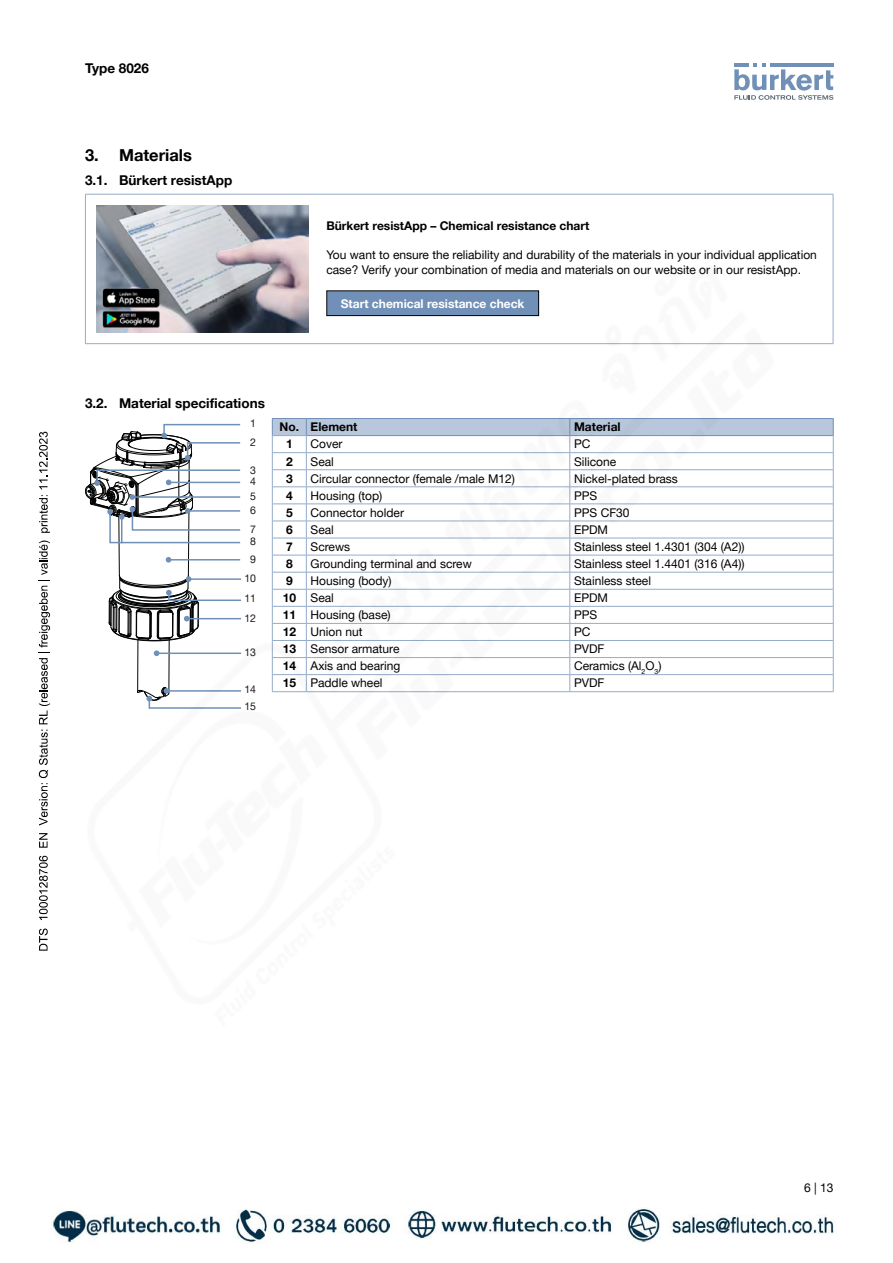
<style>
.page{position:relative;width:893px;height:1263px;background:#fff}
.page>*{position:absolute;margin:0;border:0;box-sizing:border-box;transform-origin:0 0}
.t1{font:700 16.5px "Helvetica Neue LTW1 G";color:#000}
.t2{font:700 13.5px "Helvetica Neue LTW1 G";color:#000}
.t3{font:12px/14.4px "Helvetica Neue LTW1 G";color:#000}
.t4{font:700 12px "Helvetica Neue LTW1 G";color:#000}
.t5{font:700 12px "Helvetica Neue LTW1 G";color:#fff}
.t6{font:10.5px/19.8px "Helvetica Neue LTW1 G";color:#1b181c}
.s1{font-weight:700}
</style>
<div class="page">
<svg style="left:734px;top:63px;width:99px;height:37px"></svg>
<hr style="left:85px;top:194px;width:233px;height:1px;background:#94acc9">
<hr style="left:85px;top:195px;width:1px;height:148px;background:#94acc9">
<hr style="left:318px;top:194px;width:515px;height:1px;background:#94acc9">
<hr style="left:833px;top:195px;width:1px;height:148px;background:#94acc9">
<img style="left:96px;top:205px;width:213px;height:23px">
<svg style="left:39px;top:928px;width:4px;height:23px"></svg>
<svg style="left:39px;top:856px;width:4px;height:64px"></svg>
<svg style="left:39px;top:833px;width:4px;height:15px"></svg>
<svg style="left:39px;top:540px;width:4px;height:285px"></svg>
<svg style="left:39px;top:495px;width:4px;height:38px"></svg>
<svg style="left:39px;top:432px;width:4px;height:57px"></svg>
<img style="left:51px;top:1209px;width:785px;height:34px">
<img style="left:43px;top:228px;width:791px;height:723px">
<p class="t2" style="left:85px;top:60px;width:65px">Type 8026</p>
<h1 class="t1" style="left:85px;top:145px;width:108px">3. Materials</h1>
<p class="t2" style="left:85px;top:172px;width:149px">3.1. Bürkert resistApp</p>
<p class="t4" style="left:326px;top:219px;width:265px">Bürkert resistApp – Chemical resistance chart</p>
<p class="t3" style="left:326px;top:248px;width:492px">You want to ensure the reliability and durability of the materials in your individual application case? Verify your combination of media and materials on our website or in our resistApp.</p>
<p class="t5" style="left:341px;top:296px;width:185px">Start chemical resistance check</p>
<p class="t2" style="left:85px;top:395px;width:181px">3.2. Material specifications</p>
<p class="t6" style="left:250px;top:414px;width:7px">1</p>
<p class="t6" style="left:250px;top:432px;width:7px">2</p>
<p class="t6" style="left:250px;top:460px;width:7px">3</p>
<p class="t6" style="left:250px;top:474px;width:7px;line-height:14.5px">4<br>5</p>
<p class="t6" style="left:250px;top:500px;width:7px">6</p>
<p class="t6" style="left:250px;top:523px;width:7px;line-height:12.5px">7<br>8</p>
<p class="t6" style="left:250px;top:549px;width:7px">9</p>
<p class="t6" style="left:244px;top:568px;width:13px">10</p>
<p class="t6" style="left:244px;top:588px;width:13px">11<br>12</p>
<p class="t6" style="left:244px;top:643px;width:13px">13</p>
<p class="t6" style="left:244px;top:679px;width:13px">14</p>
<p class="t6" style="left:244px;top:696px;width:13px">15</p>
<p class="t4" style="left:280px;top:420px;width:79px">No. Element</p>
<p class="t4" style="left:574px;top:420px;width:48px">Material</p>
<p class="t4" style="left:286px;top:437px;width:8px">1</p>
<p class="t3" style="left:311px;top:437px;width:33px">Cover</p>
<p class="t3" style="left:574px;top:437px;width:18px">PC</p>
<p class="t4" style="left:286px;top:454px;width:8px">2</p>
<p class="t3" style="left:311px;top:454px;width:25px">Seal</p>
<p class="t3" style="left:574px;top:454px;width:44px">Silicone</p>
<p class="t4" style="left:286px;top:471px;width:8px">3</p>
<p class="t3" style="left:311px;top:471px;width:206px">Circular connector (female /male M12)</p>
<p class="t3" style="left:574px;top:471px;width:105px">Nickel-plated brass</p>
<p class="t4" style="left:286px;top:488px;width:8px">4</p>
<p class="t3" style="left:311px;top:488px;width:73px">Housing (top)</p>
<p class="t3" style="left:574px;top:488px;width:25px">PPS</p>
<p class="t4" style="left:286px;top:505px;width:8px">5</p>
<p class="t3" style="left:311px;top:505px;width:95px">Connector holder</p>
<p class="t3" style="left:574px;top:505px;width:57px">PPS CF30</p>
<p class="t4" style="left:286px;top:522px;width:8px">6</p>
<p class="t3" style="left:311px;top:522px;width:25px">Seal</p>
<p class="t3" style="left:574px;top:522px;width:36px">EPDM</p>
<p class="t4" style="left:286px;top:539px;width:8px">7</p>
<p class="t3" style="left:311px;top:539px;width:41px">Screws</p>
<p class="t3" style="left:574px;top:539px;width:172px">Stainless steel 1.4301 (304 (A2))</p>
<p class="t4" style="left:286px;top:556px;width:8px">8</p>
<p class="t3" style="left:311px;top:556px;width:163px">Grounding terminal and screw</p>
<p class="t3" style="left:574px;top:556px;width:172px">Stainless steel 1.4401 (316 (A4))</p>
<p class="t4" style="left:286px;top:573px;width:8px">9</p>
<p class="t3" style="left:311px;top:573px;width:83px">Housing (body)</p>
<p class="t3" style="left:574px;top:573px;width:78px">Stainless steel</p>
<p class="t3" style="left:283px;top:590px;width:53px"><span class="s1">10</span> Seal</p>
<p class="t3" style="left:574px;top:590px;width:36px">EPDM</p>
<p class="t3" style="left:283px;top:608px;width:109px"><span class="s1">11</span> Housing (base)</p>
<p class="t3" style="left:574px;top:608px;width:25px">PPS</p>
<p class="t3" style="left:283px;top:625px;width:81px"><span class="s1">12</span> Union nut</p>
<p class="t3" style="left:574px;top:625px;width:18px">PC</p>
<p class="t3" style="left:283px;top:642px;width:118px"><span class="s1">13</span> Sensor armature</p>
<p class="t3" style="left:574px;top:642px;width:32px">PVDF</p>
<p class="t3" style="left:283px;top:659px;width:119px"><span class="s1">14</span> Axis and bearing</p>
<p class="t3" style="left:574px;top:659px;width:89px">Ceramics (Al<sub>2</sub>O<sub>3</sub>)</p>
<p class="t3" style="left:283px;top:676px;width:101px"><span class="s1">15</span> Paddle wheel</p>
<p class="t3" style="left:574px;top:676px;width:32px">PVDF</p>
<p class="t3" style="left:804px;top:1180px;width:31px">6 | 13</p>
</div>
